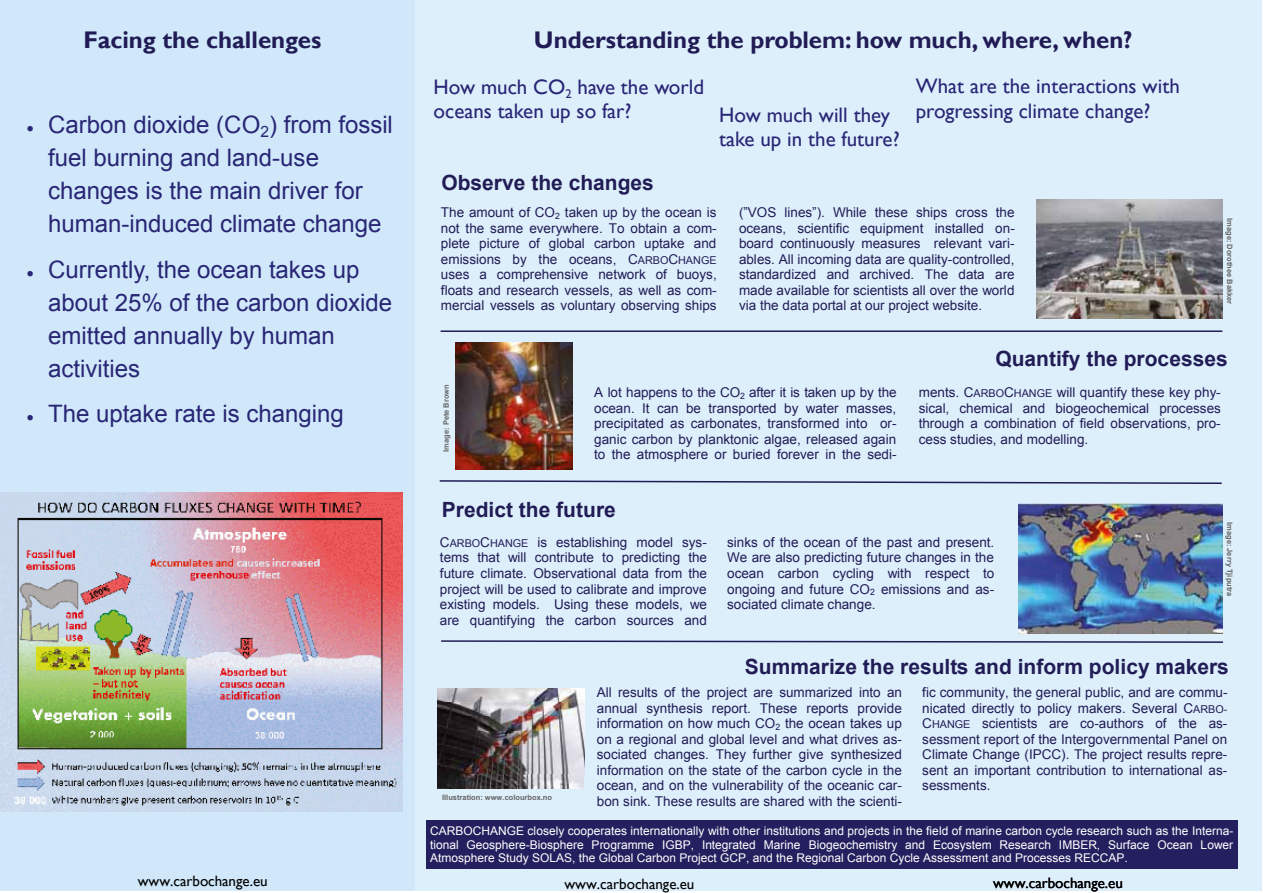
<style>
.page{position:relative;width:1263px;height:893px;background:#fff}
.page>*{position:absolute;margin:0;border:0;box-sizing:border-box;transform-origin:0 0}
.t1{font:24px/33.2px "Arial";color:#292675}
.t2{font:700 24px "Gill Sans";color:#211c55}
.t3{font:21px/24.3px "Gill Sans";color:#292675}
.t4{font:700 21px "Arial";color:#211c55}
.t5{font:15px "Gill Sans";color:#000}
.t6{font:13.5px/15.6px "Arial";color:#211c55;text-align:justify}
.t7{font:12px/13.4px "Arial";color:#fff;text-align:justify}
.t8{font:700 7.5px "Arial";color:#656565}
.s1{font-size:10.8px}
</style>
<div class="page">
<div style="left:414px;top:0;width:848px;height:891px;background:#deeffc"></div>
<div style="left:0;top:0;width:415px;height:891px;background:#d0e8fa"></div>
<img style="left:1036px;top:200px;width:186px;height:119px">
<hr style="left:441px;top:330px;width:781px;height:2px;background:#211c56">
<img style="left:456px;top:343px;width:116px;height:126px">
<svg style="left:439px;top:480px;width:783px;height:4px"></svg>
<img style="left:437px;top:688px;width:147px;height:100px">
<img style="left:1018px;top:503px;width:204px;height:131px">
<svg style="left:441px;top:640px;width:783px;height:3px"></svg>
<img style="left:0;top:492px;width:402px;height:319px">
<div style="left:426px;top:820px;width:811px;height:49px;background:#24205f"></div>
<h1 class="t2" style="left:84px;top:25px;width:239px">Facing the challenges</h1>
<h1 class="t2" style="left:534px;top:25px;width:600px">Understanding the problem: how much, where, when?</h1>
<h2 class="t3" style="left:434px;top:75px;width:272px">How much CO<sub>2</sub> have the world oceans taken up so far?</h2>
<h2 class="t3" style="left:916px;top:74px;width:266px">What are the interactions with progressing climate change?</h2>
<h2 class="t3" style="left:719px;top:103px;width:182px">How much will they take up in the future?</h2>
<h1 class="t1" style="left:48px;top:108px;width:346px;text-indent:-21px">• Carbon dioxide (CO<sub>2</sub>) from fossil fuel burning and land-use changes is the main driver for human-induced climate change</h1>
<h1 class="t1" style="left:48px;top:253px;width:346px;text-indent:-21px">• Currently, the ocean takes up about 25% of the carbon dioxide emitted annually by human activities</h1>
<h1 class="t1" style="left:27px;top:397px;width:318px">• The uptake rate is changing</h1>
<h2 class="t4" style="left:441px;top:169px;width:214px">Observe the changes</h2>
<p class="t6" style="left:441px;top:205px;width:277px">The amount of CO<sub>2</sub> taken up by the ocean is not the same everywhere. To obtain a com&shy;plete picture of global carbon uptake and emissions by the oceans, C<span class="s1">ARBO</span>C<span class="s1">HANGE </span>uses a comprehensive network of buoys, floats and research vessels, as well as com&shy;mercial vessels as voluntary observing ships</p>
<p class="t6" style="left:739px;top:205px;width:277px">(”VOS lines”). While these ships cross the oceans, scientific equipment installed on&shy;board continuously measures relevant vari&shy;ables. All incoming data are quality-controlled, standardized and archived. The data are made available for scientists all over the world via the data portal at our project website.</p>
<p class="t8" style="left:1235px;top:218px;width:88px;rotate:90deg">Image: Dorothee Bakker</p>
<h2 class="t4" style="left:995px;top:344px;width:234px">Quantify the processes</h2>
<p class="t8" style="left:441px;top:452px;width:69px;rotate:-90deg">Image: Pete Brown</p>
<p class="t6" style="left:594px;top:385px;width:304px">A lot happens to the CO<sub>2</sub> after it is taken up by the ocean. It can be transported by water masses, precipitated as carbonates, transformed into or&shy;ganic carbon by planktonic algae, released again to the atmosphere or buried forever in the sedi-</p>
<p class="t6" style="left:919px;top:385px;width:304px">ments. C<span class="s1">ARBO</span>C<span class="s1">HANGE</span> will quantify these key phy&shy;sical, chemical and biogeochemical processes through a combination of field observations, pro&shy;cess studies, and modelling.</p>
<h2 class="t4" style="left:442px;top:495px;width:175px">Predict the future</h2>
<p class="t6" style="left:440px;top:534px;width:269px">C<span class="s1">ARBO</span>C<span class="s1">HANGE</span> is establishing model sys&shy;tems that will contribute to predicting the future climate. Observational data from the project will be used to calibrate and improve existing models. Using these models, we are quantifying the carbon sources and</p>
<p class="t6" style="left:727px;top:534px;width:269px">sinks of the ocean of the past and present.<br>We are also predicting future changes in the ocean carbon cycling with respect to ongoing and future CO<sub>2</sub> emissions and as&shy;sociated climate change.</p>
<p class="t8" style="left:1235px;top:522px;width:76px;rotate:90deg">Image: Jerry Tjiputra</p>
<p class="t8" style="left:442px;top:792px;width:111px">Illustration: www.colourbox.no</p>
<h2 class="t4" style="left:745px;top:653px;width:485px">Summarize the results and inform policy makers</h2>
<p class="t6" style="left:597px;top:685px;width:307px">All results of the project are summarized into an annual synthesis report. These reports provide information on how much CO<sub>2</sub> the ocean takes up on a regional and global level and what drives as&shy;sociated changes. They further give synthesized information on the state of the carbon cycle in the ocean, and on the vulnerability of the oceanic car&shy;bon sink. These results are shared with the scienti-</p>
<p class="t6" style="left:922px;top:685px;width:307px">fic community, the general public, and are commu&shy;nicated directly to policy makers. Several C<span class="s1">ARBO-</span>C<span class="s1">HANGE</span> scientists are co-authors of the as&shy;sessment report of the Intergovernmental Panel on Climate Change (IPCC). The project results repre&shy;sent an important contribution to international as&shy;sessments.</p>
<p class="t7" style="left:430px;top:825px;width:805px">CARBOCHANGE closely cooperates internationally with other institutions and projects in the field of marine carbon cycle research such as the Interna&shy;tional Geosphere-Biosphere Programme IGBP, Integrated Marine Biogeochemistry and Ecosystem Research IMBER, Surface Ocean Lower Atmosphere Study SOLAS, the Global Carbon Project GCP, and the Regional Carbon Cycle Assessment and Processes RECCAP.</p>
<p class="t5" style="left:138px;top:872px;width:131px">www.carbochange.eu</p>
<p class="t5" style="left:564px;top:875px;width:132px">www.carbochange.eu</p>
<p class="t5" style="left:993px;top:874px;width:131px">www.carbochange.eu</p>
</div>
